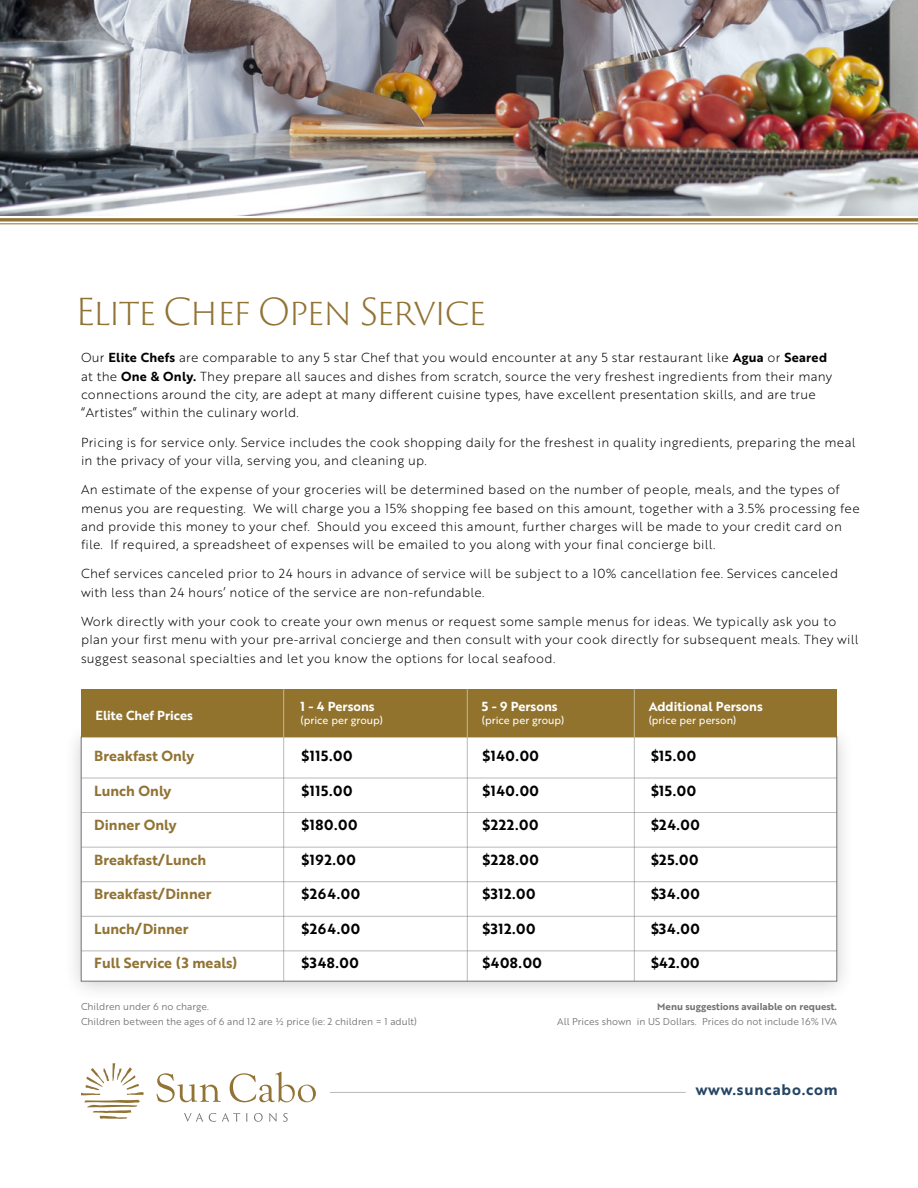
<style>
.page{position:relative;width:918px;height:1188px;background:#fff}
.page>*{position:absolute;margin:0;border:0;box-sizing:border-box;transform-origin:0 0}
.t1{font:300 36.3px "Trajan Sans Pro";letter-spacing:-.04em;color:#917334}
.t2{font:15px "Brother 1816 Bold";letter-spacing:.05em;color:#254563}
.t3{font:14.25px "Brother 1816 Bold";letter-spacing:.04em;color:#000}
.t4{font:14.25px "Brother 1816 Bold";color:#917334}
.t5{font:12.75px/18.3px "Brother 1816 Light";letter-spacing:.02em;color:#000}
.t6{font:12.75px "Brother 1816 Bold";color:#fff}
.t7{font:10.5px "Brother 1816 Regular";color:#fff}
.t8{font:9.75px "Brother 1816 Book";color:#737373}
.t9{font:9.75px "Brother 1816 Bold";color:#737373}
.s1{font-family:"Brother 1816 Bold"}
</style>
<div class="page">
<svg style="left:0;top:218px;width:918px;height:4px"></svg>
<hr style="left:0;top:223px;width:918px;height:1px;background:#917334">
<img style="left:0;top:0;width:918px;height:215px">
<div style="left:63px;top:721px;width:792px;height:281px;background:#000;opacity:.2"></div>
<div style="left:81px;top:737px;width:756px;height:244px;background:#fff"></div>
<div style="left:81px;top:689px;width:756px;height:48px;background:#91732e"></div>
<hr style="left:81px;top:778px;width:756px;height:1px;background:#727272">
<hr style="left:81px;top:812px;width:756px;height:1px;background:#727272">
<hr style="left:81px;top:847px;width:756px;height:1px;background:#727272">
<hr style="left:81px;top:881px;width:756px;height:1px;background:#727272">
<hr style="left:81px;top:916px;width:756px;height:1px;background:#727272">
<hr style="left:81px;top:951px;width:756px;height:1px;background:#727272">
<hr style="left:283px;top:689px;width:1px;height:48px;background:#fff">
<hr style="left:467px;top:689px;width:1px;height:48px;background:#fff">
<svg style="left:157px;top:1073px;width:64px;height:29px"></svg>
<svg style="left:230px;top:1072px;width:86px;height:30px"></svg>
<svg style="left:81px;top:1063px;width:63px;height:56px"></svg>
<svg style="left:184px;top:1113px;width:19px;height:9px"></svg>
<svg style="left:209px;top:1113px;width:7px;height:9px"></svg>
<svg style="left:222px;top:1113px;width:18px;height:9px"></svg>
<svg style="left:254px;top:1113px;width:9px;height:9px"></svg>
<svg style="left:269px;top:1113px;width:8px;height:9px"></svg>
<svg style="left:283px;top:1113px;width:5px;height:9px"></svg>
<hr style="left:330px;top:1092px;width:356px;height:1px;background:#727272">
<hr style="left:634px;top:689px;width:1px;height:48px;background:#fff">
<hr style="left:283px;top:737px;width:1px;height:244px;background:#727272">
<hr style="left:467px;top:737px;width:1px;height:244px;background:#727272">
<hr style="left:634px;top:737px;width:1px;height:244px;background:#727272">
<p class="t1" style="left:75px;top:287px;width:412px">Elite Chef Open Service</p>
<p class="t5" style="left:81px;top:348px;width:753px">Our <span class="s1">Elite Chefs</span> are comparable to any 5 star Chef that you would encounter at any 5 star restaurant like <span class="s1">Agua</span> or <span class="s1">Seared </span>at the <span class="s1">One &amp; Only.</span> They prepare all sauces and dishes from scratch, source the very freshest ingredients from their many connections around the city, are adept at many different cuisine types, have excellent presentation skills, and are true “Artistes” within the culinary world.</p>
<p class="t5" style="left:81px;top:432px;width:776px">Pricing is for service only. Service includes the cook shopping daily for the freshest in quality ingredients, preparing the meal in the privacy of your villa, serving you, and cleaning up.</p>
<p class="t5" style="left:81px;top:480px;width:780px">An estimate of the expense of your groceries will be determined based on the number of people, meals, and the types of menus you are requesting. We will charge you a 15% shopping fee based on this amount, together with a 3.5% processing fee and provide this money to your chef. Should you exceed this amount, further charges will be made to your credit card on file. If required, a spreadsheet of expenses will be emailed to you along with your final concierge bill.</p>
<p class="t5" style="left:81px;top:564px;width:759px">Chef services canceled prior to 24 hours in advance of service will be subject to a 10% cancellation fee. Services canceled with less than 24 hours’ notice of the service are non-refundable.</p>
<p class="t5" style="left:81px;top:612px;width:779px">Work directly with your cook to create your own menus or request some sample menus for ideas. We typically ask you to plan your first menu with your pre-arrival concierge and then consult with your cook directly for subsequent meals. They will suggest seasonal specialties and let you know the options for local seafood.</p>
<p class="t6" style="left:96px;top:705px;width:99px">Elite Chef Prices</p>
<p class="t6" style="left:301px;top:697px;width:76px">1 - 4 Persons</p>
<p class="t7" style="left:301px;top:713px;width:84px">(price per group)</p>
<p class="t6" style="left:482px;top:696px;width:77px">5 - 9 Persons</p>
<p class="t7" style="left:482px;top:712px;width:84px">(price per group)</p>
<p class="t6" style="left:649px;top:697px;width:116px">Additional Persons</p>
<p class="t7" style="left:649px;top:713px;width:89px">(price per person)</p>
<p class="t4" style="left:94px;top:745px;width:102px">Breakfast Only</p>
<p class="t4" style="left:94px;top:780px;width:79px">Lunch Only</p>
<p class="t4" style="left:94px;top:814px;width:84px">Dinner Only</p>
<p class="t4" style="left:94px;top:849px;width:114px">Breakfast/Lunch</p>
<p class="t4" style="left:94px;top:883px;width:119px">Breakfast/Dinner</p>
<p class="t4" style="left:94px;top:918px;width:96px">Lunch/Dinner</p>
<p class="t4" style="left:94px;top:952px;width:145px">Full Service (3 meals)</p>
<p class="t3" style="left:301px;top:745px;width:53px">$115.00</p>
<p class="t3" style="left:301px;top:780px;width:53px">$115.00</p>
<p class="t3" style="left:301px;top:814px;width:58px">$180.00</p>
<p class="t3" style="left:301px;top:849px;width:56px">$192.00</p>
<p class="t3" style="left:301px;top:883px;width:60px">$264.00</p>
<p class="t3" style="left:301px;top:918px;width:60px">$264.00</p>
<p class="t3" style="left:301px;top:952px;width:59px">$348.00</p>
<p class="t3" style="left:482px;top:745px;width:58px">$140.00</p>
<p class="t3" style="left:482px;top:780px;width:58px">$140.00</p>
<p class="t3" style="left:482px;top:814px;width:58px">$222.00</p>
<p class="t3" style="left:482px;top:849px;width:58px">$228.00</p>
<p class="t3" style="left:482px;top:883px;width:55px">$312.00</p>
<p class="t3" style="left:482px;top:918px;width:55px">$312.00</p>
<p class="t3" style="left:482px;top:952px;width:61px">$408.00</p>
<p class="t3" style="left:651px;top:745px;width:47px">$15.00</p>
<p class="t3" style="left:651px;top:780px;width:47px">$15.00</p>
<p class="t3" style="left:651px;top:814px;width:51px">$24.00</p>
<p class="t3" style="left:651px;top:849px;width:49px">$25.00</p>
<p class="t3" style="left:651px;top:883px;width:51px">$34.00</p>
<p class="t3" style="left:651px;top:918px;width:51px">$34.00</p>
<p class="t3" style="left:651px;top:952px;width:51px">$42.00</p>
<p class="t8" style="left:81px;top:1000px;width:129px">Children under 6 no charge.</p>
<p class="t8" style="left:81px;top:1015px;width:338px">Children between the ages of 6 and 12 are ½ price (ie: 2 children = 1 adult)</p>
<p class="t9" style="left:657px;top:1000px;width:181px">Menu suggestions available on request.</p>
<p class="t8" style="left:557px;top:1015px;width:281px">All Prices shown in US Dollars. Prices do not include 16% IVA</p>
<p class="t2" style="left:696px;top:1078px;width:143px">www.suncabo.com</p>
</div>
